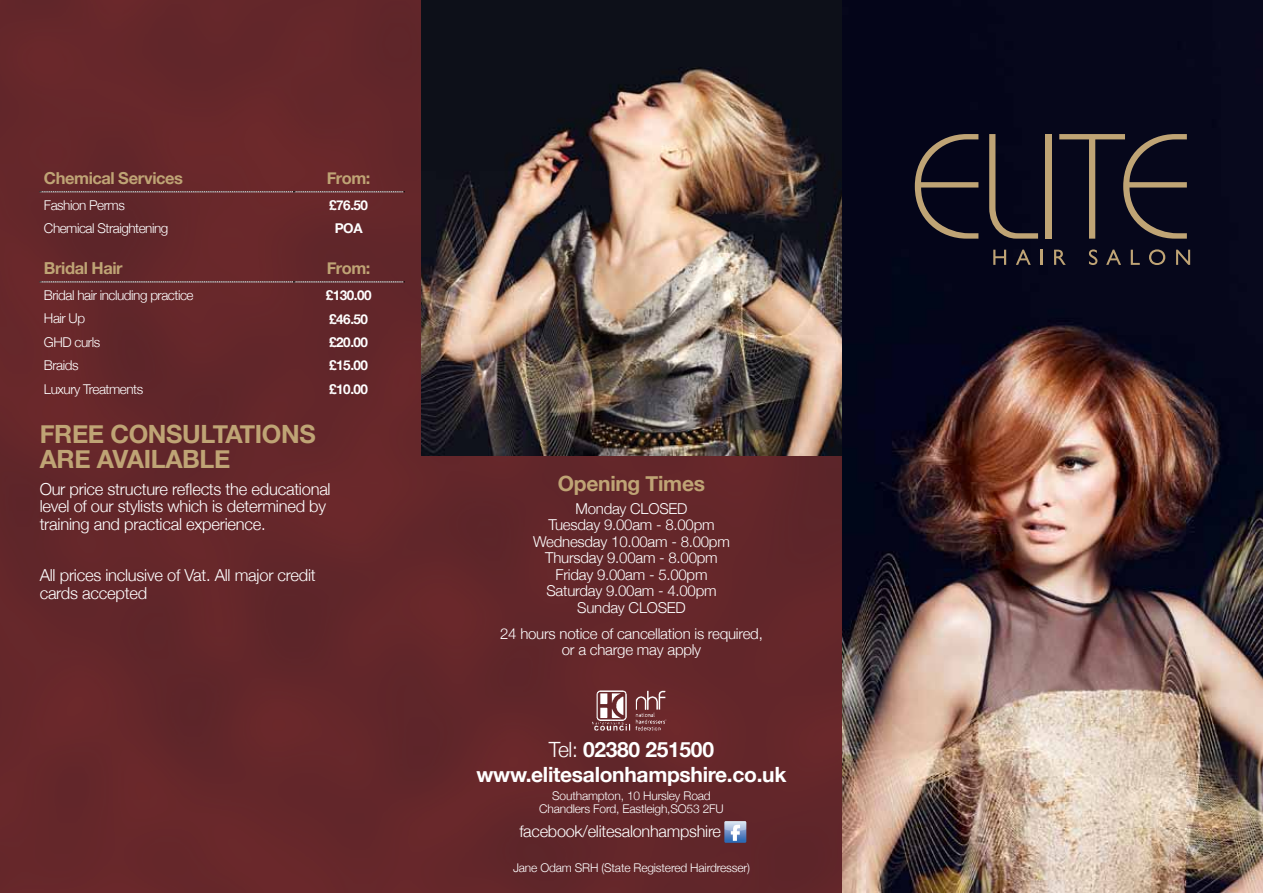
<style>
.page{position:relative;width:1263px;height:893px;background:#fff}
.page>*{position:absolute;margin:0;border:0;box-sizing:border-box;transform-origin:0 0}
.t1{font:700 25.2px/25.5px "Helvetica Neue";letter-spacing:-.015em;color:#bfa475}
.t2{font:700 21px/25.2px "Helvetica Neue";letter-spacing:-.015em;color:#fff;text-align:center}
.t3{font:700 21px "Helvetica Neue";letter-spacing:-.015em;color:#bfa475}
.t4{font:300 16.5px/17.2px "Helvetica Neue";letter-spacing:-.015em;color:#fff}
.t5{font:700 16.5px "Helvetica Neue";letter-spacing:-.025em;color:#bfa475}
.t6{font:300 16.35px "Helvetica Neue";letter-spacing:-.015em;color:#fff}
.t7{font:300 15px/16.5px "Helvetica Neue";letter-spacing:-.015em;color:#fff;text-align:center}
.t8{font:300 13.5px "Helvetica Neue";letter-spacing:-.035em;color:#fff}
.t9{font:700 13.5px "Helvetica Neue";letter-spacing:-.035em;color:#fff}
.t10{font:300 12px/13.5px "Helvetica Neue";letter-spacing:-.015em;color:#fff;text-align:center}
.s1{font-weight:300}
</style>
<div class="page">
<img style="left:0;top:0;width:1263px;height:893px">
<img style="left:421px;top:0;width:427px;height:455px">
<svg style="left:724px;top:821px;width:22px;height:22px"></svg>
<img style="left:591px;top:689px;width:40px;height:42px">
<img style="left:634px;top:689px;width:33px;height:42px">
<svg style="left:40px;top:191px;width:365px;height:1px"></svg>
<svg style="left:40px;top:281px;width:365px;height:1px"></svg>
<svg style="left:915px;top:134px;width:63px;height:105px;background:#2a252b"></svg>
<svg style="left:989px;top:134px;width:49px;height:105px;background:#221f28"></svg>
<div style="left:1045px;top:134px;width:6px;height:105px;background:#bfa475"></div>
<svg style="left:1059px;top:134px;width:128px;height:105px;background:#26222a"></svg>
<svg style="left:993px;top:250px;width:13px;height:15px"></svg>
<svg style="left:1016px;top:250px;width:15px;height:15px"></svg>
<svg style="left:1040px;top:250px;width:2px;height:15px"></svg>
<svg style="left:1054px;top:250px;width:12px;height:15px"></svg>
<svg style="left:1089px;top:249px;width:8px;height:16px"></svg>
<svg style="left:1106px;top:250px;width:15px;height:15px"></svg>
<svg style="left:1131px;top:250px;width:9px;height:15px"></svg>
<svg style="left:1149px;top:249px;width:16px;height:16px"></svg>
<svg style="left:1176px;top:250px;width:14px;height:15px"></svg>
<p class="t5" style="left:44px;top:168px;width:141px">chemical services</p>
<p class="t5" style="left:327px;top:168px;width:45px">From:</p>
<p class="t8" style="left:44px;top:197px;width:82px">Fashion Perms</p>
<p class="t9" style="left:329px;top:197px;width:40px">£76.50</p>
<p class="t8" style="left:44px;top:220px;width:126px">Chemical Straightening</p>
<p class="t9" style="left:335px;top:220px;width:29px">POA</p>
<p class="t5" style="left:44px;top:258px;width:80px">Bridal Hair</p>
<p class="t5" style="left:327px;top:258px;width:45px">From:</p>
<p class="t8" style="left:44px;top:287px;width:151px">Bridal hair including practice</p>
<p class="t9" style="left:326px;top:287px;width:47px">£130.00</p>
<p class="t8" style="left:44px;top:310px;width:43px">Hair Up</p>
<p class="t9" style="left:329px;top:310px;width:40px">£46.50</p>
<p class="t8" style="left:44px;top:334px;width:58px">GHD curls</p>
<p class="t9" style="left:329px;top:334px;width:40px">£20.00</p>
<p class="t8" style="left:44px;top:357px;width:36px">Braids</p>
<p class="t9" style="left:329px;top:357px;width:40px">£15.00</p>
<p class="t8" style="left:44px;top:381px;width:101px">Luxury Treatments</p>
<p class="t9" style="left:329px;top:380px;width:40px">£10.00</p>
<h1 class="t1" style="left:40px;top:421px;width:276px">FREE CONSULTATIONS<br>ARE AVAILABLE</h1>
<p class="t4" style="left:40px;top:480px;width:292px">Our price structure reflects the educational level of our stylists which is determined by training and practical experience.</p>
<p class="t4" style="left:40px;top:566px;width:278px">All prices inclusive of Vat. All major credit cards accepted</p>
<h2 class="t3" style="left:558px;top:470px;width:149px">Opening Times</h2>
<p class="t7" style="left:533px;top:500px;width:198px">Monday CLOSED<br>Tuesday 9.00am - 8.00pm<br>Wednesday 10.00am - 8.00pm<br>Thursday 9.00am - 8.00pm<br>Friday 9.00am - 5.00pm<br>Saturday 9.00am - 4.00pm<br>Sunday CLOSED</p>
<p class="t7" style="left:500px;top:625px;width:264px">24 hours notice of cancellation is required, or a charge may apply</p>
<h2 class="t2" style="left:476px;top:736px;width:311px"><span class="s1">Tel:</span> 02380 251500 www.elitesalonhampshire.co.uk</h2>
<p class="t10" style="left:539px;top:789px;width:186px">Southampton, 10 Hursley Road<br>Chandlers Ford, Eastleigh,SO53 2FU</p>
<p class="t6" style="left:519px;top:821px;width:203px">facebook/elitesalonhampshire</p>
<p class="t10" style="left:513px;top:861px;width:238px">Jane Odam SRH (State Registered Hairdresser)</p>
</div>
